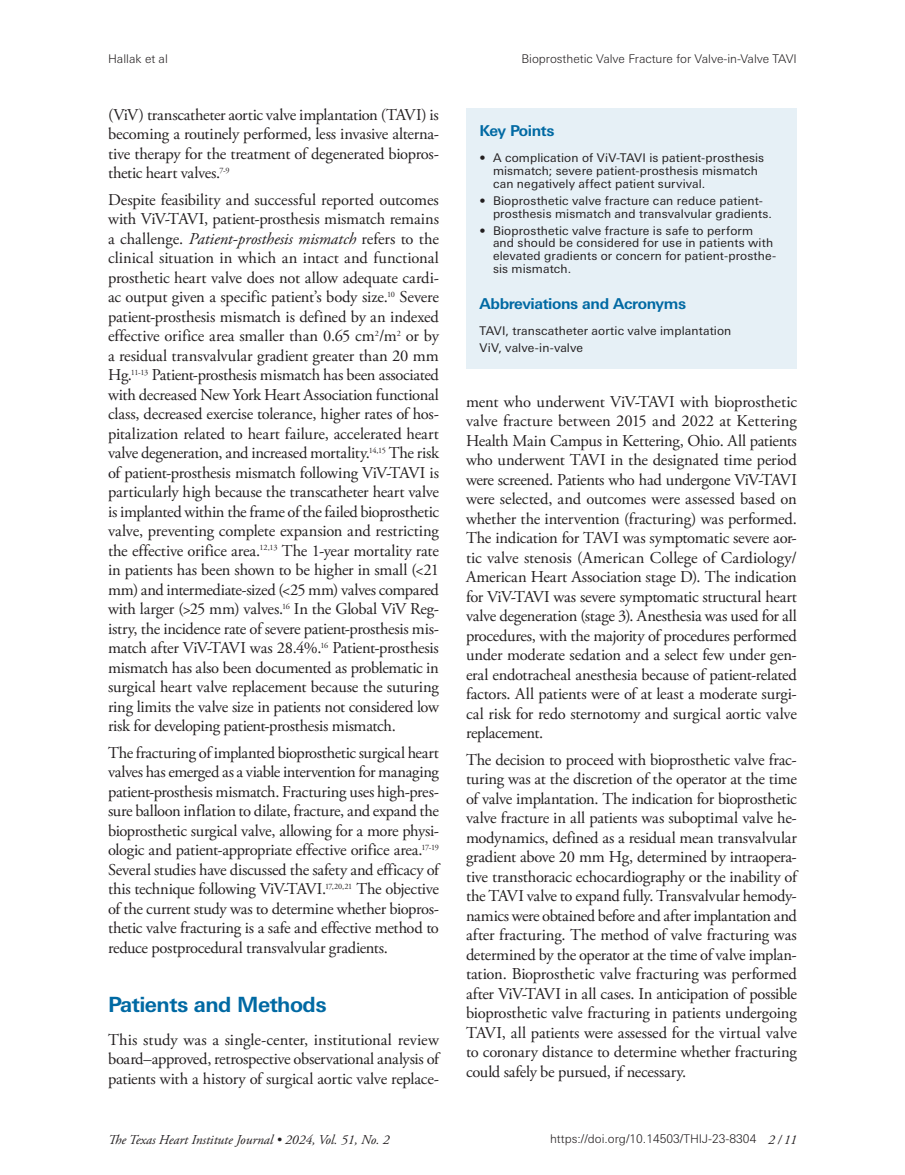
<style>
.page{position:relative;width:905px;height:1175px;background:#fff}
.page>*{position:absolute;margin:0;border:0;box-sizing:border-box;transform-origin:0 0}
.THIJ_Heading_1{font:700 21px "Univers Next Pro";letter-spacing:-.025em;color:#0069a3}
.THIJ_Body{font:16.5px/19.5px "Adobe Garamond Pro";letter-spacing:-.015em;color:#231f20;text-align:justify}
.THIJ_Body_with_dropcap{font:16.5px/19.5px "Adobe Garamond Pro";letter-spacing:-.02em;color:#231f20;text-align:justify}
.THIJ_Abbreviations_header{font:700 15px "Univers Next Pro";letter-spacing:-.025em;color:#0069a3}
.THIJ_Key_Points_header{font:700 15px "Univers Next Pro";letter-spacing:-.025em;color:#0069a3}
.t1{font:italic 13.5px "Adobe Garamond Pro";color:#231f20}
.THIJ_Abbreviations{font:12px/12.8px "Univers Next Pro";letter-spacing:.01em;color:#231f20}
.t2{font:300 12px "Univers Next Pro";color:#231f20}
.s1{font-style:italic}
.s2{font-family:"Adobe Garamond Pro";font-weight:400;font-style:italic;font-size:13.5px}
</style>
<div class="page">
<div style="left:466px;top:109px;width:331px;height:31px;background:#e6f0f6"></div>
<div style="left:466px;top:133px;width:331px;height:71px;background:#e6f0f6"></div>
<div style="left:466px;top:176px;width:331px;height:58px;background:#e6f0f6"></div>
<div style="left:466px;top:205px;width:331px;height:84px;background:#e6f0f6"></div>
<div style="left:466px;top:281px;width:331px;height:31px;background:#e6f0f6"></div>
<div style="left:466px;top:306px;width:331px;height:45px;background:#e6f0f6"></div>
<div style="left:466px;top:323px;width:331px;height:46px;background:#e6f0f6"></div>
<p class="t2" style="left:108px;top:52px;width:61px">Hallak et al</p>
<p class="t2" style="left:521px;top:52px;width:277px">Bioprosthetic Valve Fracture for Valve-in-Valve TAVI</p>
<p class="THIJ_Body_with_dropcap" style="left:108px;top:105px;width:332px">(ViV) transcatheter aortic valve implantation (TAVI) is becoming a routinely performed, less invasive alterna&shy;tive therapy for the treatment of degenerated biopros&shy;thetic heart valves.<sup>7-9</sup></p>
<p class="THIJ_Body" style="left:108px;top:190px;width:332px">Despite feasibility and successful reported outcomes with ViV-TAVI, patient-prosthesis mismatch remains a challenge. <span class="s1">Patient-prosthesis mismatch</span> refers to the clinical situation in which an intact and functional prosthetic heart valve does not allow adequate cardi&shy;ac output given a specific patient’s body size.<sup>10</sup> Severe patient-prosthesis mismatch is defined by an indexed effective orifice area smaller than 0.65 cm<sup>2</sup>/m<sup>2</sup> or by a residual transvalvular gradient greater than 20 mm Hg.<sup>11-13</sup> Patient-prosthesis mismatch has been associated with decreased New York Heart Association functional class, decreased exercise tolerance, higher rates of hos&shy;pitalization related to heart failure, accelerated heart valve degeneration, and increased mortality.<sup>14,15</sup> The risk of patient-prosthesis mismatch following ViV-TAVI is particularly high because the transcatheter heart valve is implanted within the frame of the failed bioprosthetic valve, preventing complete expansion and restricting the effective orifice area.<sup>12,13</sup> The 1-year mortality rate in patients has been shown to be higher in small (&lt;21 mm) and intermediate-sized (&lt;25 mm) valves compared with larger (&gt;25 mm) valves.<sup>16</sup> In the Global ViV Reg&shy;istry, the incidence rate of severe patient-prosthesis mis&shy;match after ViV-TAVI was 28.4%.<sup>16</sup> Patient-prosthesis mismatch has also been documented as problematic in surgical heart valve replacement because the suturing ring limits the valve size in patients not considered low risk for developing patient-prosthesis mismatch.</p>
<p class="THIJ_Body" style="left:108px;top:743px;width:332px">The fracturing of implanted bioprosthetic surgical heart valves has emerged as a viable intervention for managing patient-prosthesis mismatch. Fracturing uses high-pres&shy;sure balloon inflation to dilate, fracture, and expand the bioprosthetic surgical valve, allowing for a more physi&shy;ologic and patient-appropriate effective orifice area.<sup>17-19<br></sup>Several studies have discussed the safety and efficacy of this technique following ViV-TAVI.<sup>17,20,21</sup> The objective of the current study was to determine whether biopros&shy;thetic valve fracturing is a safe and effective method to reduce postprocedural transvalvular gradients.</p>
<p class="THIJ_Heading_1" style="left:108px;top:991px;width:220px">Patients and Methods</p>
<p class="THIJ_Body" style="left:108px;top:1030px;width:332px">This study was a single-center, institutional review board–approved, retrospective observational analysis of patients with a history of surgical aortic valve replace-</p>
<p class="THIJ_Key_Points_header" style="left:479px;top:122px;width:76px">Key Points</p>
<p class="THIJ_Abbreviations" style="left:493px;top:152px;width:273px;text-indent:-14px">• A complication of ViV-TAVI is patient-prosthesis mismatch; severe patient-prosthesis mismatch can negatively affect patient survival.</p>
<p class="THIJ_Abbreviations" style="left:493px;top:194px;width:280px;text-indent:-14px">• Bioprosthetic valve fracture can reduce patient&shy;prosthesis mismatch and transvalvular gradients.</p>
<p class="THIJ_Abbreviations" style="left:493px;top:224px;width:284px;text-indent:-14px">• Bioprosthetic valve fracture is safe to perform and should be considered for use in patients with elevated gradients or concern for patient-prosthe&shy;sis mismatch.</p>
<p class="THIJ_Abbreviations_header" style="left:479px;top:294px;width:208px">Abbreviations and Acronyms</p>
<p class="THIJ_Abbreviations" style="left:479px;top:324px;width:253px">TAVI, transcatheter aortic valve implantation</p>
<p class="THIJ_Abbreviations" style="left:479px;top:341px;width:105px">ViV, valve-in-valve</p>
<p class="THIJ_Body" style="left:466px;top:392px;width:332px">ment who underwent ViV-TAVI with bioprosthetic valve fracture between 2015 and 2022 at Kettering Health Main Campus in Kettering, Ohio. All patients who underwent TAVI in the designated time period were screened. Patients who had undergone ViV-TAVI were selected, and outcomes were assessed based on whether the intervention (fracturing) was performed.<br>The indication for TAVI was symptomatic severe aor&shy;tic valve stenosis (American College of Cardiology/ American Heart Association stage D). The indication for ViV-TAVI was severe symptomatic structural heart valve degeneration (stage 3). Anesthesia was used for all procedures, with the majority of procedures performed under moderate sedation and a select few under gen&shy;eral endotracheal anesthesia because of patient-related factors. All patients were of at least a moderate surgi&shy;cal risk for redo sternotomy and surgical aortic valve replacement.</p>
<p class="THIJ_Body" style="left:466px;top:750px;width:332px">The decision to proceed with bioprosthetic valve frac&shy;turing was at the discretion of the operator at the time of valve implantation. The indication for bioprosthetic valve fracture in all patients was suboptimal valve he&shy;modynamics, defined as a residual mean transvalvular gradient above 20 mm Hg, determined by intraopera&shy;tive transthoracic echocardiography or the inability of the TAVI valve to expand fully. Transvalvular hemody&shy;namics were obtained before and after implantation and after fracturing. The method of valve fracturing was determined by the operator at the time of valve implan&shy;tation. Bioprosthetic valve fracturing was performed after ViV-TAVI in all cases. In anticipation of possible bioprosthetic valve fracturing in patients undergoing TAVI, all patients were assessed for the virtual valve to coronary distance to determine whether fracturing could safely be pursued, if necessary.</p>
<p class="t1" style="left:108px;top:1131px;width:283px">The Texas Heart Institute Journal • 2024, Vol. 51, No. 2</p>
<p class="t2" style="left:550px;top:1132px;width:248px">https://doi.org/10.14503/THIJ-23-8304 <span class="s2">2 / 11</span></p>
</div>
